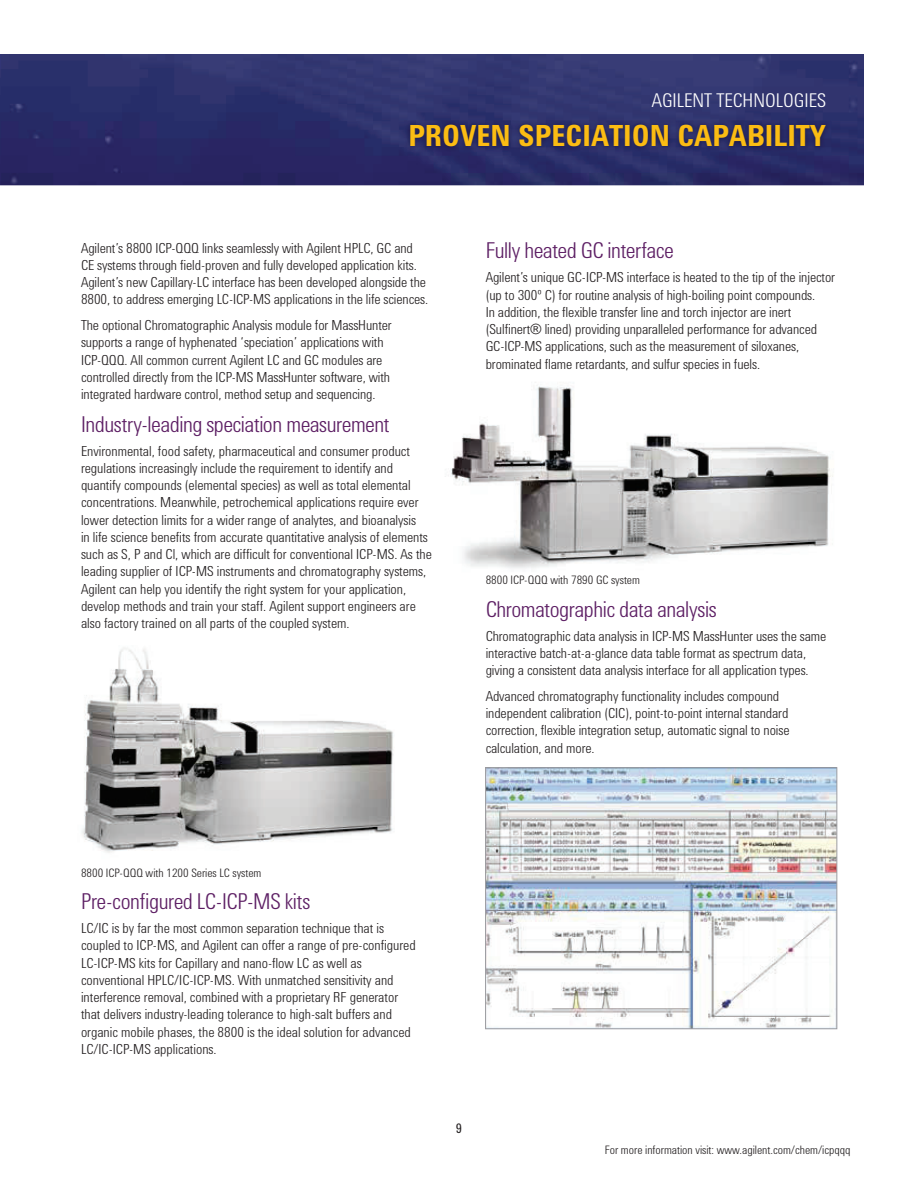
<style>
.page{position:relative;width:918px;height:1188px;background:#fff}
.page>*{position:absolute;margin:0;border:0;box-sizing:border-box;transform-origin:0 0}
.t1{font:700 30px "Agilent Condensed CFF";color:#fbbc13}
.t2{font:300 22.5px "Agilent Condensed CFF";letter-spacing:-.02em;color:#5d1f64}
.t3{font:300 19.5px "Agilent Condensed CFF";color:#fff}
.t4{font:300 14.25px/17.2px "Agilent Condensed CFF";letter-spacing:-.005em;color:#231f20}
.t5{font:13.5px "Agilent Condensed CFF";color:#231f20}
.t6{font:300 12px "Agilent Condensed CFF";color:#231f20}
</style>
<div class="page">
<img style="left:81px;top:648px;width:313px;height:205px">
<img style="left:445px;top:386px;width:388px;height:182px">
<img style="left:0;top:54px;width:864px;height:131px">
<img style="left:405px;top:120px;width:425px;height:32px">
<img style="left:487px;top:769px;width:348px;height:258px">
<div style="left:485px;top:767px;width:352px;height:262px;border:1px solid #9d9ea2"></div>
<h3 class="t3" style="left:652px;top:93px;width:176px">AGILENT TECHNOLOGIES</h3>
<h1 class="t1" style="left:408px;top:125px;width:419px">PROVEN SPECIATION CAPABILITY</h1>
<p class="t4" style="left:81px;top:240px;width:349px">Agilent’s 8800 ICP-QQQ links seamlessly with Agilent HPLC, GC and CE systems through field-proven and fully developed application kits.<br>Agilent’s new Capillary-LC interface has been developed alongside the 8800, to address emerging LC-ICP-MS applications in the life sciences.</p>
<p class="t4" style="left:81px;top:318px;width:312px">The optional Chromatographic Analysis module for MassHunter supports a range of hyphenated ‘speciation’ applications with ICP-QQQ. All common current Agilent LC and GC modules are controlled directly from the ICP-MS MassHunter software, with integrated hardware control, method setup and sequencing.</p>
<h2 class="t2" style="left:81px;top:415px;width:310px">Industry-leading speciation measurement</h2>
<p class="t4" style="left:81px;top:443px;width:352px">Environmental, food safety, pharmaceutical and consumer product regulations increasingly include the requirement to identify and quantify compounds (elemental species) as well as total elemental concentrations. Meanwhile, petrochemical applications require ever lower detection limits for a wider range of analytes, and bioanalysis<br>in life science benefits from accurate quantitative analysis of elements such as S, P and Cl, which are difficult for conventional ICP-MS. As the leading supplier of ICP-MS instruments and chromatography systems, Agilent can help you identify the right system for your application, develop methods and train your staff. Agilent support engineers are also factory trained on all parts of the coupled system.</p>
<h2 class="t2" style="left:486px;top:242px;width:190px">Fully heated GC interface</h2>
<p class="t4" style="left:486px;top:270px;width:351px">Agilent’s unique GC-ICP-MS interface is heated to the tip of the injector (up to 300º C) for routine analysis of high-boiling point compounds.<br>In addition, the flexible transfer line and torch injector are inert (Sulfinert® lined) providing unparalleled performance for advanced GC-ICP-MS applications, such as the measurement of siloxanes, brominated flame retardants, and sulfur species in fuels.</p>
<p class="t6" style="left:486px;top:575px;width:156px">8800 ICP-QQQ with 7890 GC system</p>
<h2 class="t2" style="left:486px;top:600px;width:232px">Chromatographic data analysis</h2>
<p class="t4" style="left:486px;top:628px;width:342px">Chromatographic data analysis in ICP-MS MassHunter uses the same interactive batch-at-a-glance data table format as spectrum data, giving a consistent data analysis interface for all application types.</p>
<p class="t4" style="left:486px;top:688px;width:305px">Advanced chromatography functionality includes compound independent calibration (CIC), point-to-point internal standard correction, flexible integration setup, automatic signal to noise calculation, and more.</p>
<p class="t6" style="left:81px;top:868px;width:182px">8800 ICP-QQQ with 1200 Series LC system</p>
<h2 class="t2" style="left:81px;top:893px;width:231px">Pre-configured LC-ICP-MS kits</h2>
<p class="t4" style="left:81px;top:921px;width:336px">LC/IC is by far the most common separation technique that is coupled to ICP-MS, and Agilent can offer a range of pre-configured LC-ICP-MS kits for Capillary and nano-flow LC as well as conventional HPLC/IC-ICP-MS. With unmatched sensitivity and interference removal, combined with a proprietary RF generator that delivers industry-leading tolerance to high-salt buffers and organic mobile phases, the 8800 is the ideal solution for advanced LC/IC-ICP-MS applications.</p>
<p class="t5" style="left:456px;top:1123px;width:8px">9</p>
<p class="t6" style="left:605px;top:1145px;width:247px">For more information visit: www.agilent.com/chem/icpqqq</p>
</div>
